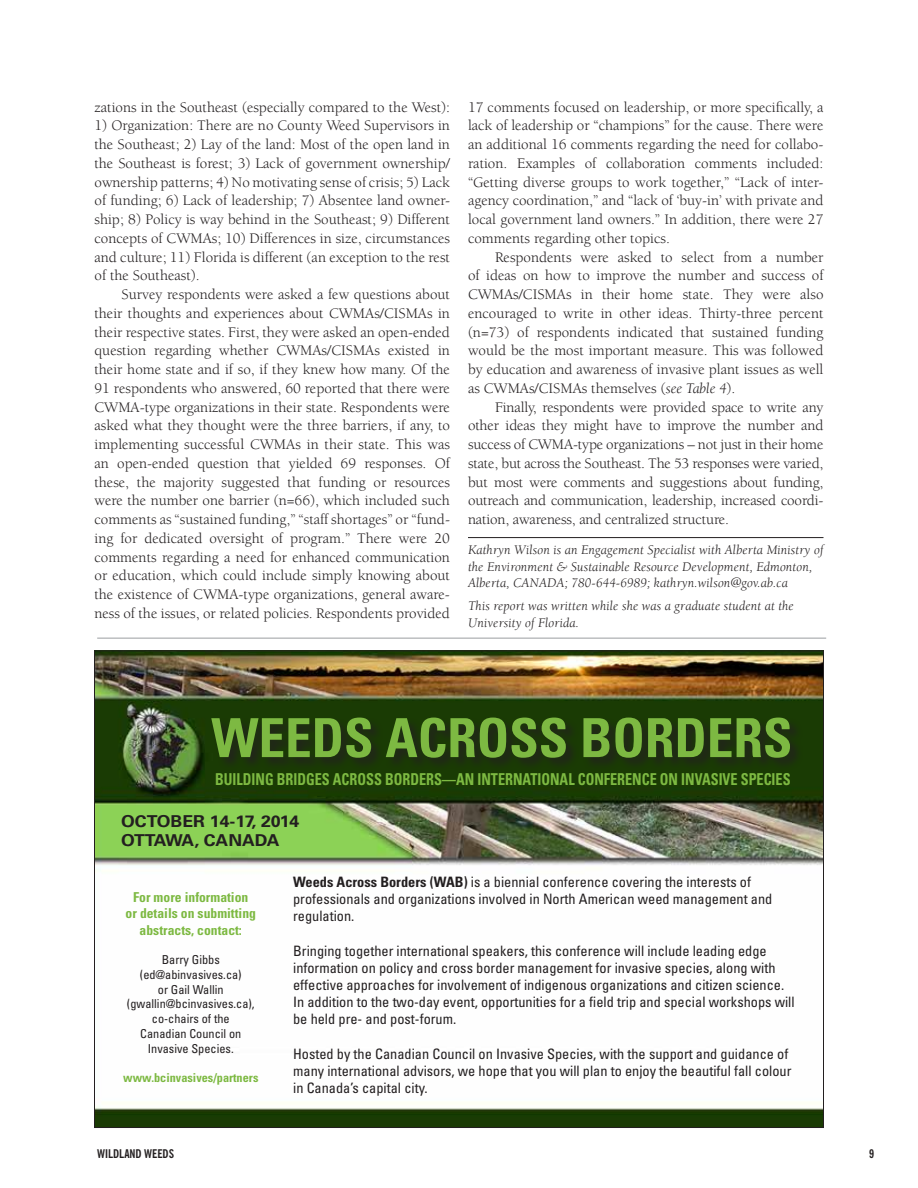
<style>
.page{position:relative;width:918px;height:1188px;background:#fff}
.page>*{position:absolute;margin:0;border:0;box-sizing:border-box;transform-origin:0 0}
.t1{font:700 condensed 53.85px "Univers";color:#7db942}
.t2{font:700 condensed 16.35px "Univers";color:#7db942;scale:.87 1}
.t3{font:700 16.35px/19.6px "Univers";color:#231f20;scale:1.08 1}
.t4{font:15px/18.8px "Berkeley";color:#231f20;text-align:justify}
.t5{font:condensed 14.4px/17.2px "Univers";color:#231f20}
.t6{font:700 condensed 13.65px/16.4px "Univers";color:#7db942;text-align:center}
.t7{font:italic 13.5px/16.5px "Berkeley";letter-spacing:.01em;color:#231f20}
.t8{font:condensed 12.3px/14.7px "Univers";color:#231f20;text-align:center}
.t9{font:700 condensed 12.3px "Univers";color:#7db942}
.t10{font:700 condensed 12px "News Gothic BT";color:#231f20}
.s1{font-style:italic}
.s2{font-weight:700}
</style>
<div class="page">
<hr style="left:468px;top:537px;width:356px;height:1px;background:#231f20">
<img style="left:96px;top:653px;width:726px;height:473px">
<div style="left:210px;top:717px;width:594px;height:54px;background:#1c330b"></div>
<hr style="left:97px;top:637px;width:729px;height:2px;background:#bcbec0">
<p class="t4" style="left:94px;top:98px;width:357px">zations in the Southeast (especially compared to the West):</p>
<p class="t4" style="left:94px;top:117px;width:357px">1) Organization: There are no County Weed Supervisors in the Southeast; 2) Lay of the land: Most of the open land in the Southeast is forest; 3) Lack of government ownership/ ownership patterns; 4) No motivating sense of crisis; 5) Lack of funding; 6) Lack of leadership; 7) Absentee land owner&shy;ship; 8) Policy is way behind in the Southeast; 9) Different concepts of CWMAs; 10) Differences in size, circumstances and culture; 11) Florida is different (an exception to the rest of the Southeast).</p>
<p class="t4" style="left:94px;top:285px;width:357px;text-indent:27px">Survey respondents were asked a few questions about their thoughts and experiences about CWMAs/CISMAs in their respective states. First, they were asked an open-ended question regarding whether CWMAs/CISMAs existed in their home state and if so, if they knew how many. Of the 91 respondents who answered, 60 reported that there were CWMA-type organizations in their state. Respondents were asked what they thought were the three barriers, if any, to implementing successful CWMAs in their state. This was an open-ended question that yielded 69 responses. Of these, the majority suggested that funding or resources were the number one barrier (n=66), which included such comments as “sustained funding,” “staff shortages” or “fund&shy;ing for dedicated oversight of program.” There were 20 comments regarding a need for enhanced communication or education, which could include simply knowing about the existence of CWMA-type organizations, general aware&shy;ness of the issues, or related policies. Respondents provided</p>
<p class="t4" style="left:468px;top:98px;width:357px">17 comments focused on leadership, or more specifically, a lack of leadership or “champions” for the cause. There were an additional 16 comments regarding the need for collabo&shy;ration. Examples of collaboration comments included: “Getting diverse groups to work together,” “Lack of inter&shy;agency coordination,” and “lack of ‘buy-in’ with private and local government land owners.” In addition, there were 27 comments regarding other topics.</p>
<p class="t4" style="left:468px;top:248px;width:357px;text-indent:27px">Respondents were asked to select from a number of ideas on how to improve the number and success of CWMAs/CISMAs in their home state. They were also encouraged to write in other ideas. Thirty-three percent (n=73) of respondents indicated that sustained funding would be the most important measure. This was followed by education and awareness of invasive plant issues as well as CWMAs/CISMAs themselves (<span class="s1">see Table 4</span>).</p>
<p class="t4" style="left:468px;top:398px;width:357px;text-indent:27px">Finally, respondents were provided space to write any other ideas they might have to improve the number and success of CWMA-type organizations – not just in their home state, but across the Southeast. The 53 responses were varied, but most were comments and suggestions about funding, outreach and communication, leadership, increased coordi&shy;nation, awareness, and centralized structure.</p>
<p class="t7" style="left:468px;top:542px;width:357px">Kathryn Wilson is an Engagement Specialist with Alberta Ministry of the Environment &amp; Sustainable Resource Development, Edmonton,<br>Alberta, CANADA; 780-644-6989; kathryn.wilson@gov.ab.ca</p>
<p class="t7" style="left:468px;top:598px;width:327px">This report was written while she was a graduate student at the<br>University of Florida.</p>
<h1 class="t1" style="left:211px;top:705px;width:583px">WEEDS ACROSS BORDERS</h1>
<p class="t2" style="left:215px;top:769px;width:663px">BUILDING BRIDGES ACROSS BORDERS—AN INTERNATIONAL CONFERENCE ON INVASIVE SPECIES</p>
<p class="t3" style="left:121px;top:811px;width:167px">OCTOBER 14-17, 2014<br>OTTAWA, CANADA</p>
<p class="t6" style="left:126px;top:889px;width:132px">For more information<br>or details on submitting abstracts, contact:</p>
<p class="t8" style="left:127px;top:952px;width:129px">Barry Gibbs (ed@abinvasives.ca)<br>or Gail Wallin (gwallin@bcinvasives.ca), co-chairs of the<br>Canadian Council on<br>Invasive Species.</p>
<p class="t9" style="left:123px;top:1070px;width:137px">www.bcinvasives/partners</p>
<p class="t5" style="left:293px;top:873px;width:481px"><span class="s2">Weeds Across Borders (WAB)</span> is a biennial conference covering the interests of professionals and organizations involved in North American weed management and regulation.</p>
<p class="t5" style="left:293px;top:942px;width:503px">Bringing together international speakers, this conference will include leading edge information on policy and cross border management for invasive species, along with effective approaches for involvement of indigenous organizations and citizen science.<br>In addition to the two-day event, opportunities for a field trip and special workshops will be held pre- and post-forum.</p>
<p class="t5" style="left:293px;top:1045px;width:500px">Hosted by the Canadian Council on Invasive Species, with the support and guidance of many international advisors, we hope that you will plan to enjoy the beautiful fall colour in Canada’s capital city.</p>
<p class="t10" style="left:97px;top:1146px;width:78px">WILDLAND WEEDS</p>
<p class="t10" style="left:869px;top:1146px;width:7px">9</p>
</div>
